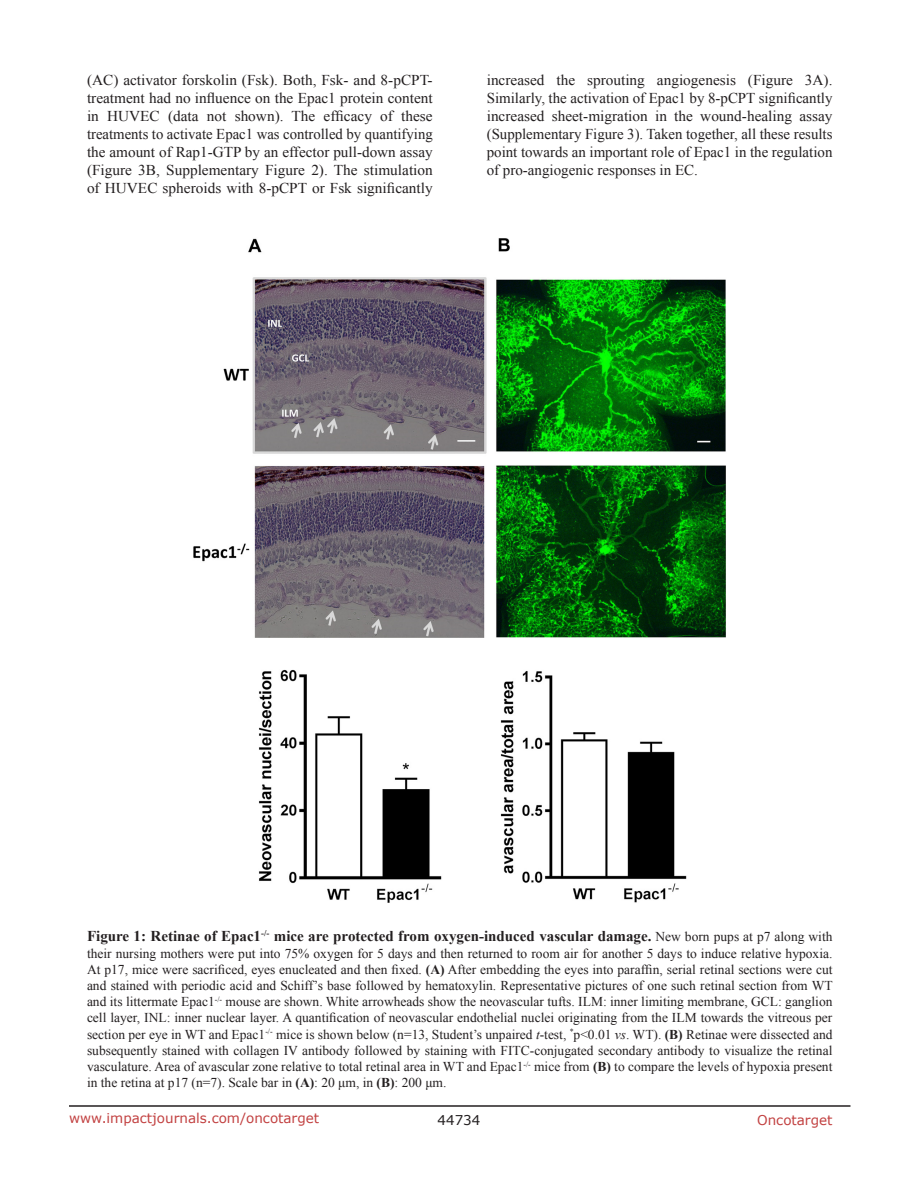
<style>
.page{position:relative;width:918px;height:1188px;background:#fff}
.page>*{position:absolute;margin:0;border:0;box-sizing:border-box;transform-origin:0 0}
.BodyText{font:15px/18px "Times New Roman";color:#231f20;text-align:justify}
.figuretext{font:700 15px "Times New Roman";color:#231f20}
.figuretext-2{font:13.5px/16.2px "Times New Roman";color:#231f20;text-align:justify}
.t1{font:13.5px "Verdana";color:#c24141}
.t2{font:13.5px "Verdana";color:#231f20}
.s1{font-weight:400;font-size:13.5px}
.s2{font-weight:700}
.s3{font-style:italic}
</style>
<div class="page">
<hr style="left:69px;top:1105px;width:781px;height:2px;background:#231f20">
<img style="left:193px;top:238px;width:533px;height:665px">
<p class="BodyText" style="left:87px;top:71px;width:347px">(AC) activator forskolin (Fsk). Both, Fsk- and 8-pCPT&shy;treatment had no influence on the Epac1 protein content in HUVEC (data not shown). The efficacy of these treatments to activate Epac1 was controlled by quantifying the amount of Rap1-GTP by an effector pull-down assay (Figure 3B, Supplementary Figure 2). The stimulation of HUVEC spheroids with 8-pCPT or Fsk significantly</p>
<p class="BodyText" style="left:487px;top:71px;width:347px">increased the sprouting angiogenesis (Figure 3A).<br>Similarly, the activation of Epac1 by 8-pCPT significantly increased sheet-migration in the wound-healing assay (Supplementary Figure 3). Taken together, all these results point towards an important role of Epac1 in the regulation of pro-angiogenic responses in EC.</p>
<p class="figuretext" style="left:87px;top:926px;width:747px">Figure 1: Retinae of Epac1<sup>-/-</sup> mice are protected from oxygen-induced vascular damage. <span class="s1">New born pups at p7 along with</span></p>
<p class="figuretext-2" style="left:87px;top:945px;width:747px">their nursing mothers were put into 75% oxygen for 5 days and then returned to room air for another 5 days to induce relative hypoxia.<br>At p17, mice were sacrificed, eyes enucleated and then fixed. <span class="s2">(A)</span> After embedding the eyes into paraffin, serial retinal sections were cut and stained with periodic acid and Schiff’s base followed by hematoxylin. Representative pictures of one such retinal section from WT and its littermate Epac1<sup>-/-</sup> mouse are shown. White arrowheads show the neovascular tufts. ILM: inner limiting membrane, GCL: ganglion cell layer, INL: inner nuclear layer. A quantification of neovascular endothelial nuclei originating from the ILM towards the vitreous per section per eye in WT and Epac1<sup>-/-</sup> mice is shown below (n=13, Student’s unpaired <span class="s3">t</span>-test, <sup>*</sup>p&lt;0.01 <span class="s3">vs</span>. WT). <span class="s2">(B)</span> Retinae were dissected and subsequently stained with collagen IV antibody followed by staining with FITC-conjugated secondary antibody to visualize the retinal vasculature. Area of avascular zone relative to total retinal area in WT and Epac1<sup>-/-</sup> mice from <span class="s2">(B)</span> to compare the levels of hypoxia present in the retina at p17 (n=7). Scale bar in <span class="s2">(A)</span>: 20 μm, in <span class="s2">(B)</span>: 200 μm.</p>
<p class="t1" style="left:69px;top:1109px;width:252px">www.impactjournals.com/oncotarget</p>
<p class="t2" style="left:438px;top:1111px;width:44px">44734</p>
<p class="t1" style="left:757px;top:1111px;width:77px">Oncotarget</p>
</div>
